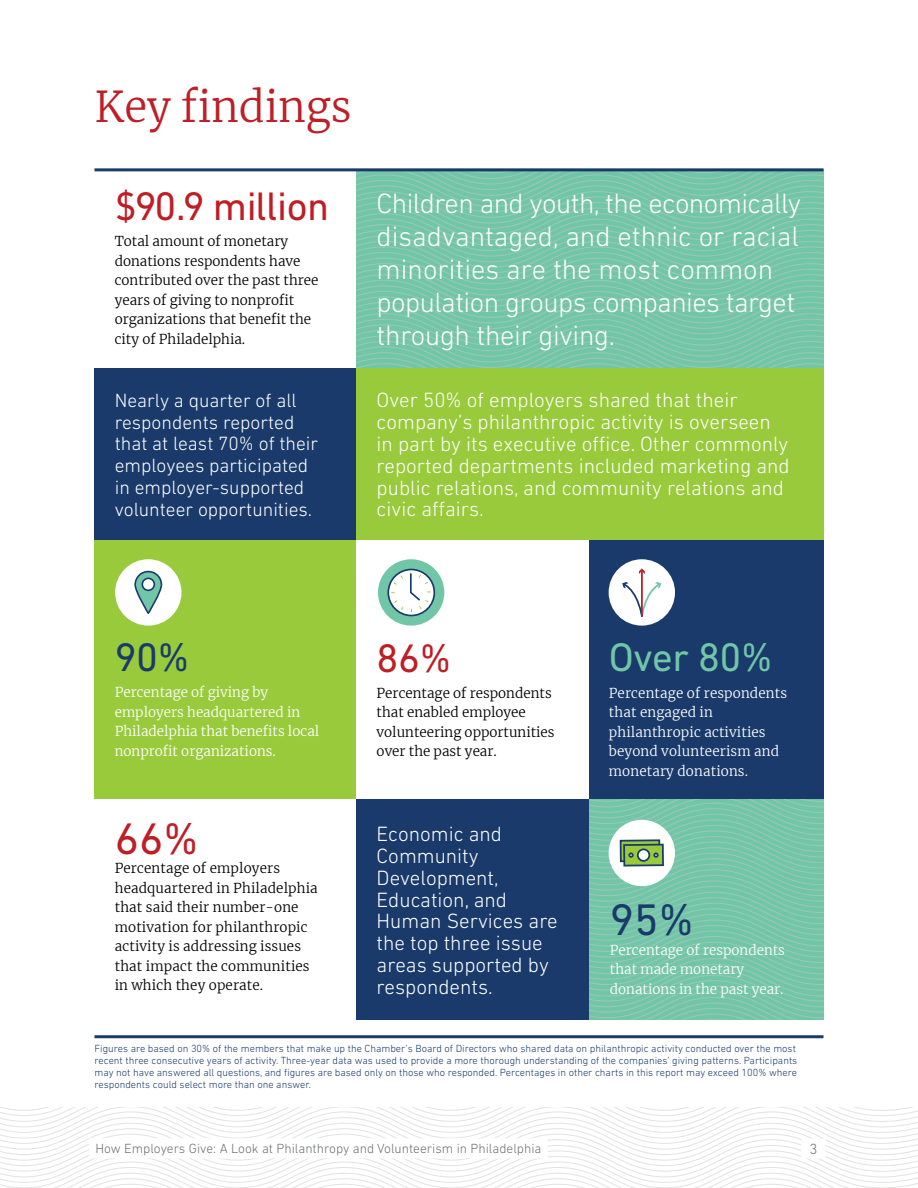
<style>
.page{position:relative;width:918px;height:1188px;background:#fff}
.page>*{position:absolute;margin:0;border:0;box-sizing:border-box;transform-origin:0 0}
.t1{font:45px "DIN Next LT Pro";color:#193a6a}
.t2{font:45px "DIN Next LT Pro";color:#be1e25}
.t3{font:300 42px "Merriweather";color:#be1e25}
.t4{font:40.5px "DIN Next LT Pro";letter-spacing:-.01em;color:#be1e25}
.t5{font:40.5px "DIN Next LT Pro";letter-spacing:-.01em;color:#71c6a8}
.t6{font:40.5px "DIN Next LT Pro";color:#193a6a}
.t7{font:300 28.5px/33px "DIN Next LT Pro";letter-spacing:-.01em;color:#fff}
.t8{font:300 21px/21.8px "DIN Next LT Pro";color:#fff}
.t9{font:300 19.5px/21.8px "DIN Next LT Pro";color:#fff}
.t10{font:300 15px "DIN Next LT Pro";color:#6f7170}
.t11{font:300 13.5px/19.5px "Merriweather";color:#000}
.t12{font:300 13.5px/19.5px "Merriweather";color:#fff}
.t13{font:300 13.5px "DIN Next LT Pro";color:#6f7170}
.t14{font:300 10.5px/12px "DIN Next LT Pro";color:#193a6a}
</style>
<div class="page">
<div style="left:94px;top:539px;width:262px;height:260px;background:#99ca3c"></div>
<div style="left:589px;top:540px;width:235px;height:260px;background:#193a6a"></div>
<svg style="left:356px;top:171px;width:468px;height:197px;background:#78c5aa"></svg>
<hr style="left:94px;top:1035px;width:730px;height:3px;background:#193a6a">
<div style="left:356px;top:368px;width:468px;height:172px;background:#99ca3c"></div>
<div style="left:115px;top:559px;width:66px;height:67px;background:#fff;border-radius:50%"></div>
<svg style="left:120px;top:564px;width:57px;height:57px"></svg>
<svg style="left:135px;top:572px;width:26px;height:41px"></svg>
<div style="left:134px;top:571px;width:28px;height:43px;border:2px solid #193a6a;border-radius:13px"></div>
<div style="left:142px;top:578px;width:12px;height:12px;background:#fff;border-radius:50%"></div>
<div style="left:142px;top:578px;width:13px;height:13px;border:2px solid #193a6a;border-radius:50%"></div>
<div style="left:378px;top:559px;width:66px;height:67px;background:#71c6a8;border-radius:50%"></div>
<svg style="left:381px;top:563px;width:60px;height:59px"></svg>
<svg style="left:609px;top:559px;width:66px;height:67px"></svg>
<svg style="left:610px;top:561px;width:63px;height:63px;background:#d3d6de"></svg>
<div style="left:356px;top:800px;width:233px;height:220px;background:#193a6a"></div>
<svg style="left:589px;top:800px;width:235px;height:220px;background:#7ec7ac"></svg>
<hr style="left:94px;top:168px;width:730px;height:3px;background:#193a6a">
<div style="left:94px;top:368px;width:262px;height:172px;background:#193a6a"></div>
<svg style="left:0;top:1107px;width:918px;height:81px"></svg>
<div style="left:802px;top:1139px;width:23px;height:19px;background:#fff"></div>
<div style="left:90px;top:1139px;width:457px;height:19px;background:#fff"></div>
<h2 class="t3" style="left:94px;top:78px;width:259px">Key findings</h2>
<h3 class="t4" style="left:115px;top:183px;width:216px">$90.9 million</h3>
<p class="t11" style="left:115px;top:231px;width:205px">Total amount of monetary donations respondents have contributed over the past three years of giving to nonprofit organizations that benefit the city of Philadelphia.</p>
<h3 class="t9" style="left:115px;top:389px;width:205px">Nearly a quarter of all respondents reported that at least 70% of their employees participated in employer-supported volunteer opportunities.</h3>
<h3 class="t7" style="left:377px;top:187px;width:426px">Children and youth, the economically disadvantaged, and ethnic or racial minorities are the most common population groups companies target through their giving.</h3>
<p class="t8" style="left:377px;top:389px;width:415px">Over 50% of employers shared that their company’s philanthropic activity is overseen in part by its executive office. Other commonly reported departments included marketing and public relations, and community relations and civic affairs.</p>
<h3 class="t6" style="left:115px;top:634px;width:76px">90%</h3>
<p class="t12" style="left:115px;top:682px;width:206px">Percentage of giving by employers headquartered in<br>Philadelphia that benefits local nonprofit organizations.</p>
<h1 class="t2" style="left:115px;top:812px;width:85px">66%</h1>
<p class="t11" style="left:115px;top:858px;width:205px">Percentage of employers headquartered in Philadelphia that said their number-one motivation for philanthropic activity is addressing issues that impact the communities in which they operate.</p>
<h3 class="t4" style="left:377px;top:634px;width:76px">86%</h3>
<p class="t11" style="left:377px;top:683px;width:179px">Percentage of respondents that enabled employee volunteering opportunities over the past year.</p>
<h3 class="t8" style="left:377px;top:823px;width:183px">Economic and<br>Community<br>Development,<br>Education, and<br>Human Services are the top three issue areas supported by respondents.</h3>
<h3 class="t5" style="left:609px;top:634px;width:165px">Over 80%</h3>
<p class="t12" style="left:609px;top:683px;width:180px">Percentage of respondents that engaged in philanthropic activities beyond volunteerism and monetary donations.</p>
<h1 class="t1" style="left:610px;top:894px;width:85px">95%</h1>
<p class="t12" style="left:610px;top:940px;width:177px">Percentage of respondents that made monetary donations in the past year.</p>
<p class="t14" style="left:94px;top:1042px;width:704px">Figures are based on 30% of the members that make up the Chamber’s Board of Directors who shared data on philanthropic activity conducted over the most recent three consecutive years of activity. Three-year data was used to provide a more thorough understanding of the companies’ giving patterns. Participants may not have answered all questions, and figures are based only on those who responded. Percentages in other charts in this report may exceed 100% where respondents could select more than one answer.</p>
<p class="t13" style="left:95px;top:1141px;width:448px">How Employers Give: A Look at Philanthropy and Volunteerism in Philadelphia</p>
<h3 class="t10" style="left:809px;top:1140px;width:9px">3</h3>
</div>
